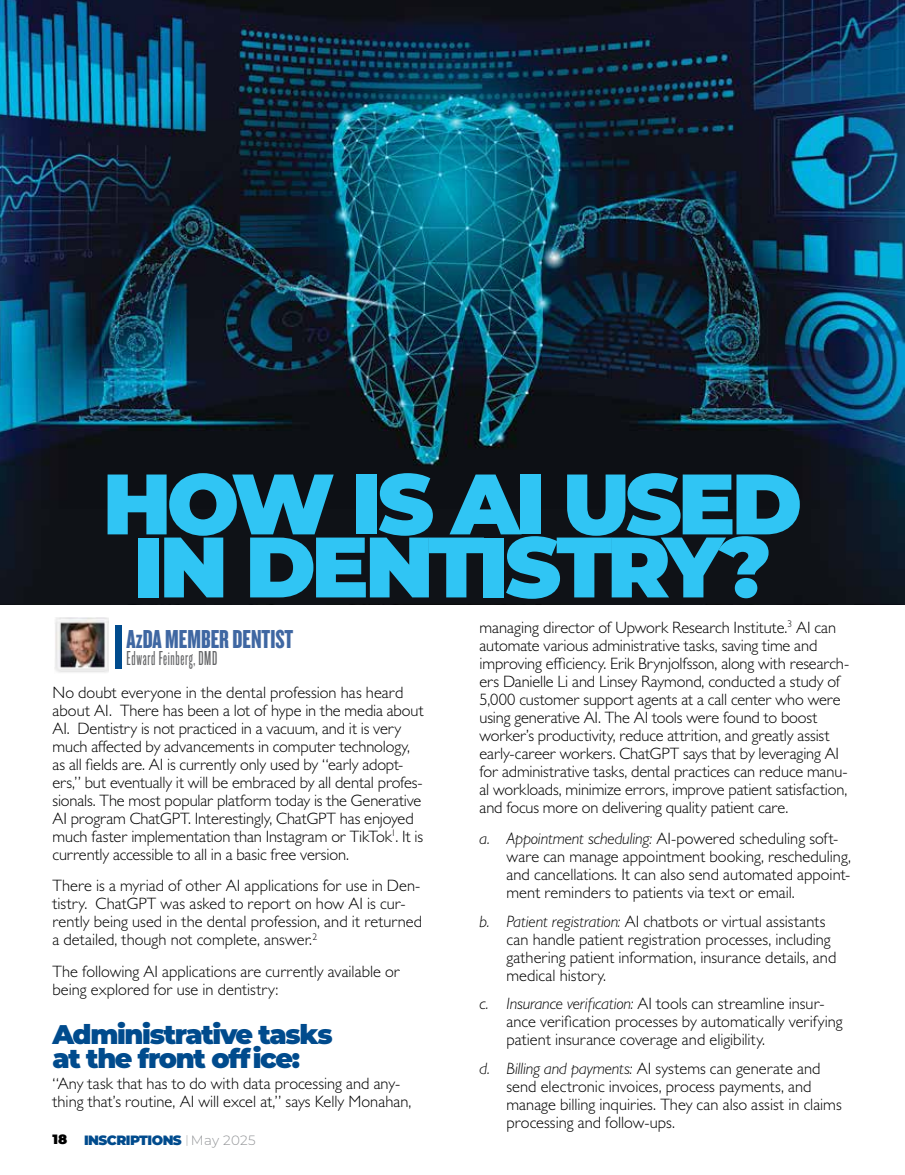
<style>
.page{position:relative;width:905px;height:1175px;background:#fff}
.page>*{position:absolute;margin:0;border:0;box-sizing:border-box;transform-origin:0 0}
.t1{font:900 85.5px/63px "Montserrat";letter-spacing:-.055em;color:#30c5f4;text-align:center}
.t2{font:900 27px/24px "Montserrat";letter-spacing:-.05em;color:#004b8d}
.t3{font:27px "Knockout HTF68 Full Featherwt";color:#3f67a2}
.t4{font:21px "Knockout HTF26 Junior Flyweight";letter-spacing:.03em;color:#636466}
.t5{font:300 16.5px/18px "Gill Sans";letter-spacing:-.005em;color:#000}
.t6{font:900 13.5px "Montserrat";letter-spacing:-.04em;color:#004b8d}
.s1{font-style:italic}
.s2{color:#000}
.s3{font-family:"Knockout HTF26 Junior Flyweight";font-weight:400;color:#939598}
.s4{font-weight:300;color:#939598}
</style>
<div class="page">
<img style="left:0;top:0;width:904px;height:604px">
<div style="left:115px;top:625px;width:6px;height:44px;background:#004b8d"></div>
<img style="left:54px;top:617px;width:55px;height:56px">
<h1 class="t1" style="left:103px;top:467px;width:701px">HOW IS AI USED<br>IN DENTISTRY?</h1>
<h2 class="t3" style="left:127px;top:625px;width:168px">AzDA MEMBER DENTIST</h2>
<p class="t4" style="left:127px;top:647px;width:92px">Edward Feinberg, DMD</p>
<p class="t5" style="left:479px;top:617px;width:371px">managing director of Upwork Research Institute.<sup>3</sup> AI can automate various administrative tasks, saving time and improving efficiency. Erik Brynjolfsson, along with research&shy;ers Danielle Li and Linsey Raymond, conducted a study of 5,000 customer support agents at a call center who were using generative AI. The AI tools were found to boost worker’s productivity, reduce attrition, and greatly assist early-career workers. ChatGPT says that by leveraging AI for administrative tasks, dental practices can reduce manu&shy;al workloads, minimize errors, improve patient satisfaction, and focus more on delivering quality patient care.</p>
<p class="t5" style="left:506px;top:829px;width:346px;text-indent:-27px"><span class="s1">a. Appointment scheduling:</span> AI-powered scheduling soft&shy;ware can manage appointment booking, rescheduling, and cancellations. It can also send automated appoint&shy;ment reminders to patients via text or email.</p>
<p class="t5" style="left:506px;top:911px;width:331px;text-indent:-27px"><span class="s1">b. Patient registration:</span> AI chatbots or virtual assistants can handle patient registration processes, including gathering patient information, insurance details, and medical history.</p>
<p class="t5" style="left:506px;top:994px;width:338px;text-indent:-27px"><span class="s1">c. Insurance verification:</span> AI tools can streamline insur&shy;ance verification processes by automatically verifying patient insurance coverage and eligibility.</p>
<p class="t5" style="left:506px;top:1058px;width:337px;text-indent:-27px"><span class="s1">d. Billing and payments:</span> AI systems can generate and send electronic invoices, process payments, and manage billing inquiries. They can also assist in claims processing and follow-ups.</p>
<p class="t5" style="left:52px;top:683px;width:372px">No doubt everyone in the dental profession has heard about AI. There has been a lot of hype in the media about AI. Dentistry is not practiced in a vacuum, and it is very much affected by advancements in computer technology, as all fields are. AI is currently only used by “early adopt&shy;ers,” but eventually it will be embraced by all dental profes&shy;sionals. The most popular platform today is the Generative AI program ChatGPT. Interestingly, ChatGPT has enjoyed much faster implementation than Instagram or TikTok<sup>1</sup>. It is currently accessible to all in a basic free version.</p>
<p class="t5" style="left:53px;top:876px;width:371px">There is a myriad of other AI applications for use in Den&shy;tistry. ChatGPT was asked to report on how AI is cur&shy;rently being used in the dental profession, and it returned a detailed, though not complete, answer.<sup>2</sup></p>
<p class="t5" style="left:52px;top:962px;width:349px">The following AI applications are currently available or being explored for use in dentistry:</p>
<h2 class="t2" style="left:52px;top:1021px;width:281px">Administrative tasks at the front office:</h2>
<p class="t5" style="left:53px;top:1074px;width:360px">“Any task that has to do with data processing and any&shy;thing that’s routine, AI will excel at,” says Kelly Monahan,</p>
<p class="t6" style="left:52px;top:1130px;width:204px"><span class="s2">18</span> INSCRIPTIONS <span class="s3">|</span> <span class="s4">May 2025</span></p>
</div>
